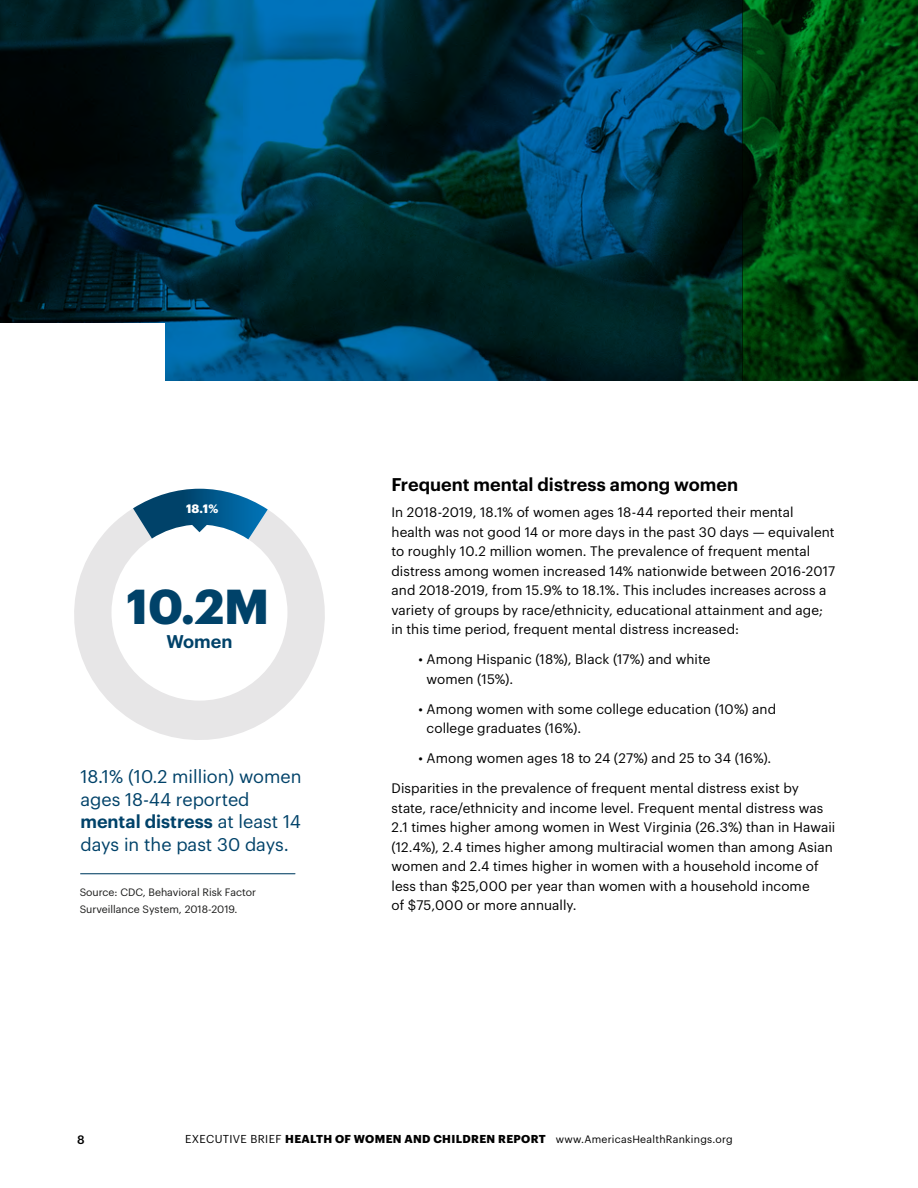
<style>
.page{position:relative;width:918px;height:1188px;background:#fff}
.page>*{position:absolute;margin:0;border:0;box-sizing:border-box;transform-origin:0 0}
.t1{font:700 48px "Graphik";color:#004269}
.t2{font:18px/22.5px "Graphik";color:#004269}
.t3{font:600 18px "Graphik";color:#000}
.t4{font:600 18px "Graphik";color:#004269}
.t5{font:13.5px/19.5px "Graphik";letter-spacing:.005em;color:#000}
.t6{font:700 12px "Graphik";color:#fff}
.t7{font:500 12px "Graphik";color:#000}
.t8{font:700 11.25px "Graphik";letter-spacing:.03em;color:#000}
.t9{font:10.5px/16.5px "Graphik";color:#1a1a19}
.s1{font-weight:600}
.s2{font-weight:400}
.s3{font-weight:400;font-size:10.5px}
</style>
<div class="page">
<svg style="left:0;top:0;width:742px;height:380px;background:#002f42"></svg>
<div style="left:0;top:323px;width:165px;height:791px;background:#fff"></div>
<hr style="left:80px;top:874px;width:215px;height:1px;background:#004269">
<svg style="left:74px;top:509px;width:251px;height:231px"></svg>
<svg style="left:133px;top:489px;width:135px;height:50px"></svg>
<svg style="left:742px;top:0;width:176px;height:380px;background:#003b09"></svg>
<p class="t6" style="left:186px;top:499px;width:34px">18.1%</p>
<h1 class="t1" style="left:126px;top:569px;width:145px">10.2M</h1>
<h2 class="t4" style="left:166px;top:628px;width:68px">Women</h2>
<h2 class="t2" style="left:80px;top:764px;width:223px">18.1% (10.2 million) women ages 18-44 reported <span class="s1">mental distress</span> at least 14 days in the past 30 days.</h2>
<p class="t9" style="left:80px;top:883px;width:178px">Source: CDC, Behavioral Risk Factor<br>Surveillance System, 2018-2019.</p>
<h2 class="t3" style="left:392px;top:471px;width:348px">Frequent mental distress among women</h2>
<p class="t5" style="left:392px;top:502px;width:445px">In 2018-2019, 18.1% of women ages 18-44 reported their mental health was not good 14 or more days in the past 30 days — equivalent to roughly 10.2 million women. The prevalence of frequent mental distress among women increased 14% nationwide between 2016-2017 and 2018-2019, from 15.9% to 18.1%. This includes increases across a variety of groups by race/ethnicity, educational attainment and age; in this time period, frequent mental distress increased:</p>
<p class="t5" style="left:427px;top:649px;width:285px;text-indent:-8px">• Among Hispanic (18%), Black (17%) and white women (15%).</p>
<p class="t5" style="left:427px;top:698px;width:351px;text-indent:-8px">• Among women with some college education (10%) and college graduates (16%).</p>
<p class="t5" style="left:418px;top:748px;width:354px">• Among women ages 18 to 24 (27%) and 25 to 34 (16%).</p>
<p class="t5" style="left:392px;top:778px;width:445px">Disparities in the prevalence of frequent mental distress exist by state, race/ethnicity and income level. Frequent mental distress was 2.1 times higher among women in West Virginia (26.3%) than in Hawaii (12.4%), 2.4 times higher among multiracial women than among Asian women and 2.4 times higher in women with a household income of less than $25,000 per year than women with a household income<br>of $75,000 or more annually.</p>
<p class="t7" style="left:77px;top:1130px;width:9px">8</p>
<p class="t8" style="left:185px;top:1130px;width:549px"><span class="s2">EXECUTIVE BRIEF</span> HEALTH OF WOMEN AND CHILDREN REPORT <span class="s3">www.AmericasHealthRankings.org</span></p>
</div>
